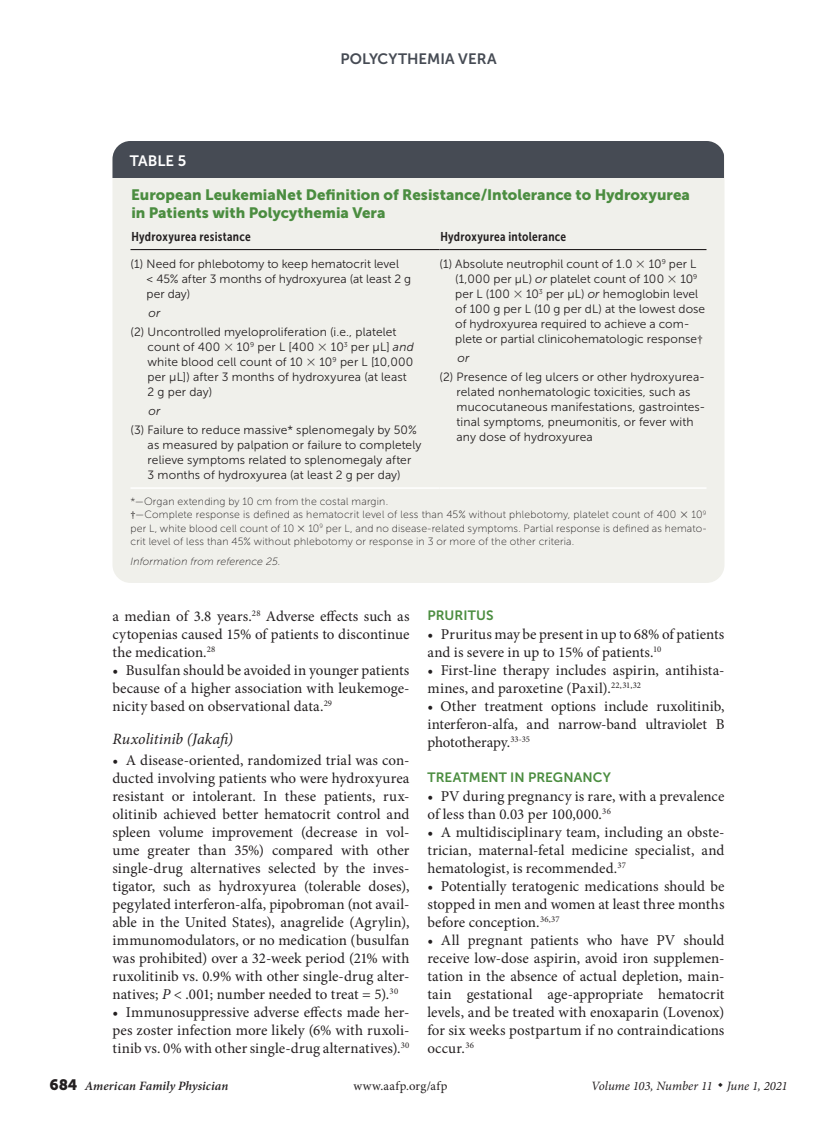
<style>
.page{position:relative;width:837px;height:1134px;background:#fff}
.page>*{position:absolute;margin:0;border:0;box-sizing:border-box;transform-origin:0 0}
.head1{font:italic 15.75px "Minion Pro";color:#231f20}
.body_noindent{font:15px/18px "Minion Pro";letter-spacing:.005em;color:#231f20;text-align:justify}
.table_title{font:15px/18px "Museo Sans 900";letter-spacing:.005em;color:#4b8d40}
.t1{font:15px "Museo Sans 700";color:#464b54}
.table{font:15px "Museo Sans 700";color:#fff}
.head2{font:13.5px "Museo Sans 700";letter-spacing:.005em;color:#4b8d40}
.table_head1{font:12.75px "Museo Sans Cond 700";letter-spacing:.02em;color:#231f20}
.t2{font:italic 12.75px "Minion Pro";color:#231f20}
.t3{font:italic 600 12.75px "Minion Pro";letter-spacing:.005em;color:#231f20}
.t4{font:12.75px "Minion Pro";letter-spacing:.03em;color:#231f20}
.table_data{font:12px/15px "Museo Sans 300";letter-spacing:.005em;color:#231f20}
.table_data_last_col{font:12px/15px "Museo Sans 300";letter-spacing:.005em;color:#231f20}
.table_and_or{font:italic 12px "Museo Sans 300";color:#231f20}
.table_fig_note{font:10.5px/13.5px "Museo Sans 100";letter-spacing:.02em;color:#231f20;text-align:justify}
.table_fig_note_nospa{font:10.5px "Museo Sans 100";letter-spacing:.02em;color:#231f20}
.table_fig_note-2{font:italic 10.5px "Museo Sans 100";letter-spacing:.015em;color:#231f20}
.s1{font-family:"Universal Std Greekw Math Pi"}
.s2{font-style:italic}
.s3{font-family:"Minion Pro"}
.s4{font-family:"Museo Sans 900";font-weight:400;font-style:normal;font-size:15px}
</style>
<div class="page">
<div style="left:112px;top:141px;width:612px;height:442px;background:#f0f0eb;border-radius:18px"></div>
<hr style="left:130px;top:487px;width:310px;height:2px;background:#fff">
<hr style="left:440px;top:487px;width:266px;height:2px;background:#fff">
<hr style="left:130px;top:249px;width:310px;height:1px;background:#231f20">
<hr style="left:440px;top:249px;width:266px;height:1px;background:#231f20">
<div style="left:112px;top:141px;width:612px;height:37px;background:#464b54"></div>
<p class="t1" style="left:340px;top:50px;width:158px">POLYCYTHEMIA VERA</p>
<p class="table" style="left:130px;top:152px;width:58px">TABLE 5</p>
<p class="table_title" style="left:131px;top:185px;width:560px">European LeukemiaNet Definition of Resistance/Intolerance to Hydroxyurea in Patients with Polycythemia Vera</p>
<p class="table_head1" style="left:131px;top:229px;width:121px">Hydroxyurea resistance</p>
<p class="table_head1" style="left:440px;top:229px;width:127px">Hydroxyurea intolerance</p>
<p class="table_data" style="left:147px;top:256px;width:266px;text-indent:-16px">(1) Need for phlebotomy to keep hematocrit level<br>&lt; 45% after 3 months of hydroxyurea (at least 2 g per day)</p>
<p class="table_and_or" style="left:148px;top:306px;width:13px">or</p>
<p class="table_data" style="left:148px;top:324px;width:268px;text-indent:-17px">(2) Uncontrolled myeloproliferation (i.e., platelet count of 400 <span class="s1">×</span> 10<sup>9</sup> per L [400 <span class="s1">×</span> 10<sup>3</sup> per µL] <span class="s2">and </span>white blood cell count of 10 <span class="s1">×</span> 10<sup>9</sup> per L [10,000 per µL]) after 3 months of hydroxyurea (at least 2 g per day)</p>
<p class="table_and_or" style="left:148px;top:404px;width:13px">or</p>
<p class="table_data" style="left:148px;top:423px;width:275px;text-indent:-17px">(3) Failure to reduce massive* splenomegaly by 50% as measured by palpation or failure to completely relieve symptoms related to splenomegaly after<br>3 months of hydroxyurea (at least 2 g per day)</p>
<p class="table_data_last_col" style="left:455px;top:256px;width:251px;text-indent:-16px">(1) Absolute neutrophil count of 1.0 <span class="s1">×</span> 10<sup>9</sup> per L (1,000 per µL) <span class="s2">or</span> platelet count of 100 <span class="s1">×</span> 10<sup>9 </sup>per L (100 <span class="s1">×</span> 10<sup>3</sup> per µL) <span class="s2">or</span> hemoglobin level of 100 g per L (10 g per dL) at the lowest dose of hydroxyurea required to achieve a com&shy;plete or partial clinicohematologic response<span class="s3">†</span></p>
<p class="table_and_or" style="left:458px;top:351px;width:13px">or</p>
<p class="table_data_last_col" style="left:457px;top:369px;width:250px;text-indent:-17px">(2) Presence of leg ulcers or other hydroxyurea&shy;related nonhematologic toxicities, such as mucocutaneous manifestations, gastrointes&shy;tinal symptoms, pneumonitis, or fever with any dose of hydroxyurea</p>
<p class="table_fig_note_nospa" style="left:130px;top:496px;width:259px">*—Organ extending by 10 cm from the costal margin.</p>
<p class="table_fig_note" style="left:130px;top:508px;width:578px"><span class="s3">†</span>—Complete response is defined as hematocrit level of less than 45% without phlebotomy, platelet count of 400 <span class="s1">×</span> 10<sup>9 </sup>per L, white blood cell count of 10 <span class="s1">×</span> 10<sup>9</sup> per L, and no disease-related symptoms. Partial response is defined as hemato&shy;crit level of less than 45% without phlebotomy or response in 3 or more of the other criteria.</p>
<p class="table_fig_note-2" style="left:130px;top:556px;width:152px">Information from reference 25.</p>
<p class="body_noindent" style="left:112px;top:607px;width:299px">a median of 3.8 years.<sup>28</sup> Adverse effects such as cytopenias caused 15% of patients to discontinue the medication.<sup>28</sup></p>
<p class="body_noindent" style="left:112px;top:661px;width:299px">• Busulfan should be avoided in younger patients because of a higher association with leukemoge&shy;nicity based on observational data.<sup>29</sup></p>
<p class="head1" style="left:112px;top:728px;width:122px">Ruxolitinib (Jakafi)</p>
<p class="body_noindent" style="left:112px;top:751px;width:299px">• A disease-oriented, randomized trial was con&shy;ducted involving patients who were hydroxyurea resistant or intolerant. In these patients, rux&shy;olitinib achieved better hematocrit control and spleen volume improvement (decrease in vol&shy;ume greater than 35%) compared with other single-drug alternatives selected by the inves&shy;tigator, such as hydroxyurea (tolerable doses), pegylated interferon-alfa, pipobroman (not avail&shy;able in the United States), anagrelide (Agrylin), immunomodulators, or no medication (busulfan was prohibited) over a 32-week period (21% with ruxolitinib vs. 0.9% with other single-drug alter&shy;natives; <span class="s2">P</span> &lt; .001; number needed to treat = 5).<sup>30</sup></p>
<p class="body_noindent" style="left:112px;top:1003px;width:299px">• Immunosuppressive adverse effects made her&shy;pes zoster infection more likely (6% with ruxoli&shy;tinib vs. 0% with other single-drug alternatives).<sup>30</sup></p>
<p class="head2" style="left:428px;top:607px;width:68px">PRURITUS</p>
<p class="body_noindent" style="left:428px;top:625px;width:298px">• Pruritus may be present in up to 68% of patients and is severe in up to 15% of patients.<sup>10</sup></p>
<p class="body_noindent" style="left:428px;top:661px;width:299px">• First-line therapy includes aspirin, antihista&shy;mines, and paroxetine (Paxil).<sup>22,31,32</sup></p>
<p class="body_noindent" style="left:428px;top:697px;width:299px">• Other treatment options include ruxolitinib, interferon-alfa, and narrow-band ultraviolet B phototherapy.<sup>33-35</sup></p>
<p class="head2" style="left:428px;top:769px;width:185px">TREATMENT IN PREGNANCY</p>
<p class="body_noindent" style="left:428px;top:787px;width:298px">• PV during pregnancy is rare, with a prevalence of less than 0.03 per 100,000.<sup>36</sup></p>
<p class="body_noindent" style="left:428px;top:823px;width:299px">• A multidisciplinary team, including an obste&shy;trician, maternal-fetal medicine specialist, and hematologist, is recommended.<sup>37</sup></p>
<p class="body_noindent" style="left:428px;top:877px;width:299px">• Potentially teratogenic medications should be stopped in men and women at least three months before conception.<sup>36,37</sup></p>
<p class="body_noindent" style="left:428px;top:931px;width:299px">• All pregnant patients who have PV should receive low-dose aspirin, avoid iron supplemen&shy;tation in the absence of actual depletion, main&shy;tain gestational age-appropriate hematocrit levels, and be treated with enoxaparin (Lovenox) for six weeks postpartum if no contraindications occur.<sup>36</sup></p>
<p class="t3" style="left:50px;top:1077px;width:180px"><span class="s4">684</span> American Family Physician</p>
<p class="t4" style="left:353px;top:1078px;width:96px">www.aafp.org/afp</p>
<p class="t2" style="left:591px;top:1078px;width:198px">Volume 103, Number 11 ◆ June 1, 2021</p>
</div>
